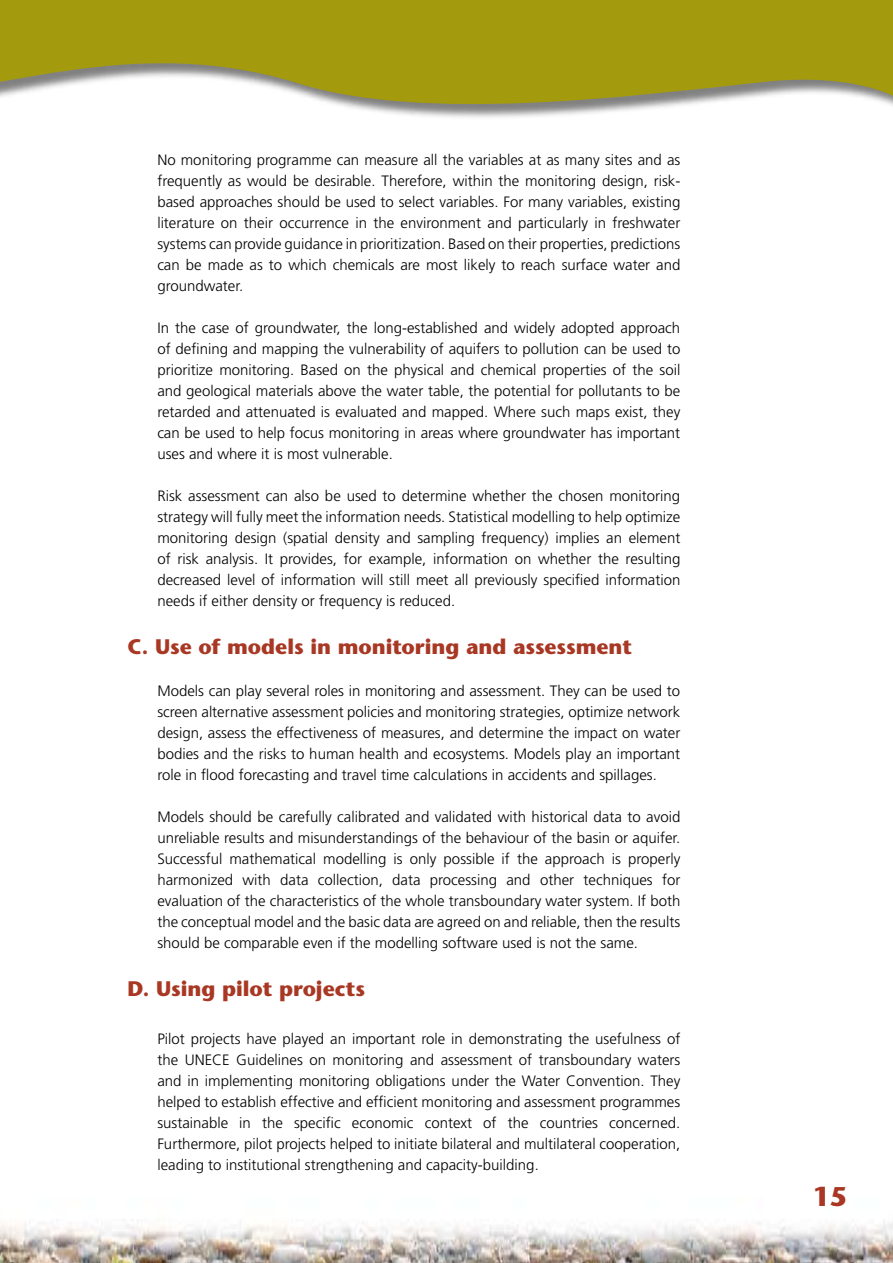
<style>
.page{position:relative;width:893px;height:1263px;background:#fff}
.page>*{position:absolute;margin:0;border:0;box-sizing:border-box;transform-origin:0 0}
.t1{font:700 27px "Stone Sans";color:#a83824}
.t2{font:700 21px "Stone Sans";color:#a83824}
.t3{font:300 15px/21px "Frutiger";color:#000;text-align:justify}
</style>
<div class="page">
<img style="left:0;top:1220px;width:893px;height:43px">
<svg style="left:0;top:0;width:893px;height:118px;fill:#a49a0e"></svg>
<p class="t3" style="left:157px;top:149px;width:525px">No monitoring programme can measure all the variables at as many sites and as frequently as would be desirable. Therefore, within the monitoring design, risk&shy;based approaches should be used to select variables. For many variables, existing literature on their occurrence in the environment and particularly in freshwater systems can provide guidance in prioritization. Based on their properties, predictions can be made as to which chemicals are most likely to reach surface water and groundwater.</p>
<p class="t3" style="left:157px;top:317px;width:525px">In the case of groundwater, the long-established and widely adopted approach of defining and mapping the vulnerability of aquifers to pollution can be used to prioritize monitoring. Based on the physical and chemical properties of the soil and geological materials above the water table, the potential for pollutants to be retarded and attenuated is evaluated and mapped. Where such maps exist, they can be used to help focus monitoring in areas where groundwater has important uses and where it is most vulnerable.</p>
<p class="t3" style="left:157px;top:485px;width:525px">Risk assessment can also be used to determine whether the chosen monitoring strategy will fully meet the information needs. Statistical modelling to help optimize monitoring design (spatial density and sampling frequency) implies an element of risk analysis. It provides, for example, information on whether the resulting decreased level of information will still meet all previously specified information needs if either density or frequency is reduced.</p>
<h2 class="t2" style="left:128px;top:633px;width:506px">C. Use of models in monitoring and assessment</h2>
<p class="t3" style="left:157px;top:680px;width:524px">Models can play several roles in monitoring and assessment. They can be used to screen alternative assessment policies and monitoring strategies, optimize network design, assess the effectiveness of measures, and determine the impact on water bodies and the risks to human health and ecosystems. Models play an important role in flood forecasting and travel time calculations in accidents and spillages.</p>
<p class="t3" style="left:157px;top:806px;width:525px">Models should be carefully calibrated and validated with historical data to avoid unreliable results and misunderstandings of the behaviour of the basin or aquifer.<br>Successful mathematical modelling is only possible if the approach is properly harmonized with data collection, data processing and other techniques for evaluation of the characteristics of the whole transboundary water system. If both the conceptual model and the basic data are agreed on and reliable, then the results should be comparable even if the modelling software used is not the same.</p>
<h2 class="t2" style="left:128px;top:975px;width:239px">D. Using pilot projects</h2>
<p class="t3" style="left:157px;top:1028px;width:525px">Pilot projects have played an important role in demonstrating the usefulness of the UNECE Guidelines on monitoring and assessment of transboundary waters and in implementing monitoring obligations under the Water Convention. They helped to establish effective and efficient monitoring and assessment programmes sustainable in the specific economic context of the countries concerned.<br>Furthermore, pilot projects helped to initiate bilateral and multilateral cooperation, leading to institutional strengthening and capacity-building.</p>
<h1 class="t1" style="left:813px;top:1179px;width:17px">15</h1>
</div>
